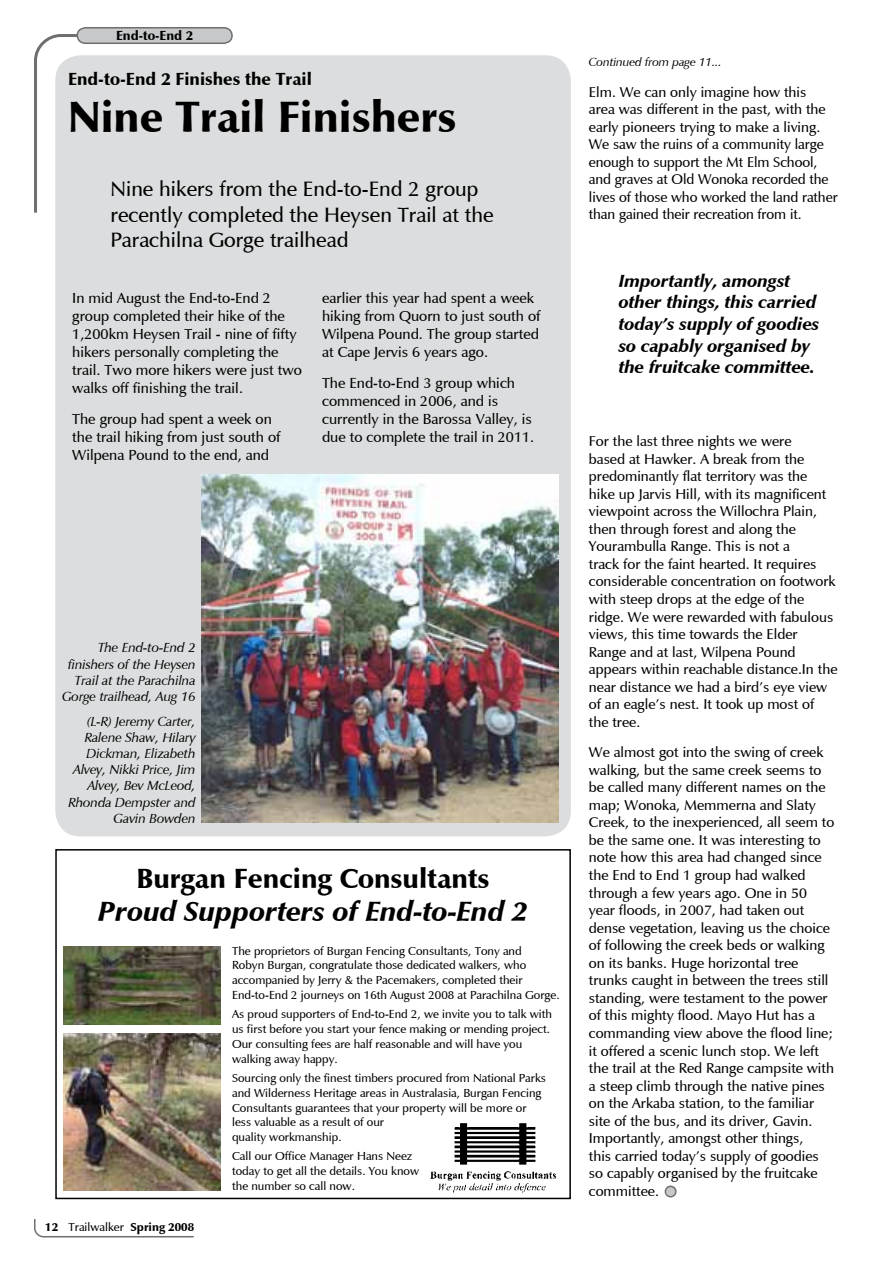
<style>
.page{position:relative;width:893px;height:1263px;background:#fff}
.page>*{position:absolute;margin:0;border:0;box-sizing:border-box;transform-origin:0 0}
.t1{font:700 45px "Mg Open Cosmetica";color:#000}
.t2{font:italic 700 28.5px "Mg Open Cosmetica";color:#000}
.t3{font:700 28.5px "Mg Open Cosmetica";color:#000}
.t4{font:21.3px/25.7px "Mg Open Cosmetica";color:#000}
.t5{font:italic 700 18px/21.6px "Mg Open Cosmetica";color:#000}
.t6{font:700 18px "Mg Open Cosmetica";color:#000}
.t7{font:15px/18px "Mg Open Cosmetica";color:#000}
.t8{font:14.7px/17.5px "Mg Open Cosmetica";color:#000}
.t9{font:italic 13.5px/16.2px "Mg Open Cosmetica";color:#000;text-align:right}
.t10{font:700 13.5px "Mg Open Cosmetica";color:#000}
.t11{font:12px/14.9px "Mg Open Cosmetica";color:#000}
.t12{font:700 12px "Mg Open Cosmetica";color:#000}
.t13{font:italic 12px "Mg Open Cosmetica";color:#000}
.s1{font-weight:400}
.s2{font-size:21px;color:#c6c8ca}
</style>
<div class="page">
<svg style="left:34px;top:1219px;width:160px;height:19px"></svg>
<div style="left:55px;top:849px;width:516px;height:350px;border:2px solid #000"></div>
<svg style="left:664px;top:1185px;width:13px;height:13px"></svg>
<div style="left:55px;top:55px;width:516px;height:781px;background:#dcddde;border-radius:26px"></div>
<img style="left:202px;top:474px;width:357px;height:349px">
<svg style="left:34px;top:27px;width:199px;height:186px"></svg>
<img style="left:64px;top:1033px;width:157px;height:157px">
<img style="left:64px;top:947px;width:157px;height:78px">
<img style="left:430px;top:1123px;width:126px;height:70px">
<p class="t10" style="left:116px;top:27px;width:79px">End-to-End 2</p>
<p class="t6" style="left:68px;top:68px;width:245px">End-to-End 2 Finishes the Trail</p>
<h1 class="t1" style="left:68px;top:90px;width:390px">Nine Trail Finishers</h1>
<h3 class="t4" style="left:111px;top:176px;width:385px">Nine hikers from the End-to-End 2 group recently completed the Heysen Trail at the<br>Parachilna Gorge trailhead</h3>
<p class="t7" style="left:72px;top:289px;width:231px">In mid August the End-to-End 2 group completed their hike of the 1,200km Heysen Trail - nine of fifty hikers personally completing the trail. Two more hikers were just two walks off finishing the trail.</p>
<p class="t7" style="left:72px;top:410px;width:210px">The group had spent a week on the trail hiking from just south of<br>Wilpena Pound to the end, and</p>
<p class="t7" style="left:322px;top:289px;width:220px">earlier this year had spent a week hiking from Quorn to just south of<br>Wilpena Pound. The group started at Cape Jervis 6 years ago.</p>
<p class="t7" style="left:322px;top:374px;width:214px">The End-to-End 3 group which commenced in 2006, and is currently in the Barossa Valley, is due to complete the trail in 2011.</p>
<p class="t9" style="left:62px;top:640px;width:135px">The End-to-End 2 finishers of the Heysen<br>Trail at the Parachilna<br>Gorge trailhead, Aug 16</p>
<p class="t9" style="left:68px;top:713px;width:129px">(L-R) Jeremy Carter,<br>Ralene Shaw, Hilary<br>Dickman, Elizabeth<br>Alvey, Nikki Price, Jim<br>Alvey, Bev McLeod,<br>Rhonda Dempster and<br>Gavin Bowden</p>
<h2 class="t3" style="left:137px;top:862px;width:354px">Burgan Fencing Consultants</h2>
<h2 class="t2" style="left:98px;top:895px;width:431px">Proud Supporters of End-to-End 2</h2>
<p class="t12" style="left:45px;top:1220px;width:150px">12 <span class="s1">Trailwalker</span> Spring 2008</p>
<p class="t11" style="left:232px;top:943px;width:329px">The proprietors of Burgan Fencing Consultants, Tony and<br>Robyn Burgan, congratulate those dedicated walkers, who accompanied by Jerry &amp; the Pacemakers, completed their End-to-End 2 journeys on 16th August 2008 at Parachilna Gorge.</p>
<p class="t11" style="left:232px;top:1007px;width:321px">As proud supporters of End-to-End 2, we invite you to talk with us first before you start your fence making or mending project.<br>Our consulting fees are half reasonable and will have you walking away happy.</p>
<p class="t11" style="left:232px;top:1071px;width:315px">Sourcing only the finest timbers procured from National Parks and Wilderness Heritage areas in Australasia, Burgan Fencing Consultants guarantees that your property will be more or less valuable as a result of our<br>quality workmanship.</p>
<p class="t11" style="left:232px;top:1149px;width:189px">Call our Office Manager Hans Neez today to get all the details. You know the number so call now.</p>
<p class="t13" style="left:589px;top:55px;width:134px">Continued from page 11...</p>
<p class="t8" style="left:589px;top:83px;width:250px">Elm. We can only imagine how this<br>area was different in the past, with the early pioneers trying to make a living.<br>We saw the ruins of a community large enough to support the Mt Elm School, and graves at Old Wonoka recorded the lives of those who worked the land rather than gained their recreation from it.</p>
<p class="t5" style="left:619px;top:270px;width:202px">Importantly, amongst other things, this carried today’s supply of goodies so capably organised by the fruitcake committee.</p>
<p class="t8" style="left:589px;top:432px;width:250px">For the last three nights we were<br>based at Hawker. A break from the predominantly flat territory was the<br>hike up Jarvis Hill, with its magnificent viewpoint across the Willochra Plain, then through forest and along the Yourambulla Range. This is not a<br>track for the faint hearted. It requires considerable concentration on footwork with steep drops at the edge of the ridge. We were rewarded with fabulous views, this time towards the Elder Range and at last, Wilpena Pound appears within reachable distance.In the near distance we had a bird’s eye view of an eagle’s nest. It took up most of the tree.</p>
<p class="t8" style="left:589px;top:744px;width:247px">We almost got into the swing of creek walking, but the same creek seems to be called many different names on the map; Wonoka, Memmerna and Slaty Creek, to the inexperienced, all seem to be the same one. It was interesting to note how this area had changed since the End to End 1 group had walked through a few years ago. One in 50 year floods, in 2007, had taken out dense vegetation, leaving us the choice of following the creek beds or walking on its banks. Huge horizontal tree trunks caught in between the trees still standing, were testament to the power of this mighty flood. Mayo Hut has a commanding view above the flood line; it offered a scenic lunch stop. We left the trail at the Red Range campsite with a steep climb through the native pines on the Arkaba station, to the familiar site of the bus, and its driver, Gavin.<br>Importantly, amongst other things,<br>this carried today’s supply of goodies so capably organised by the fruitcake committee. <span class="s2">•</span></p>
</div>
